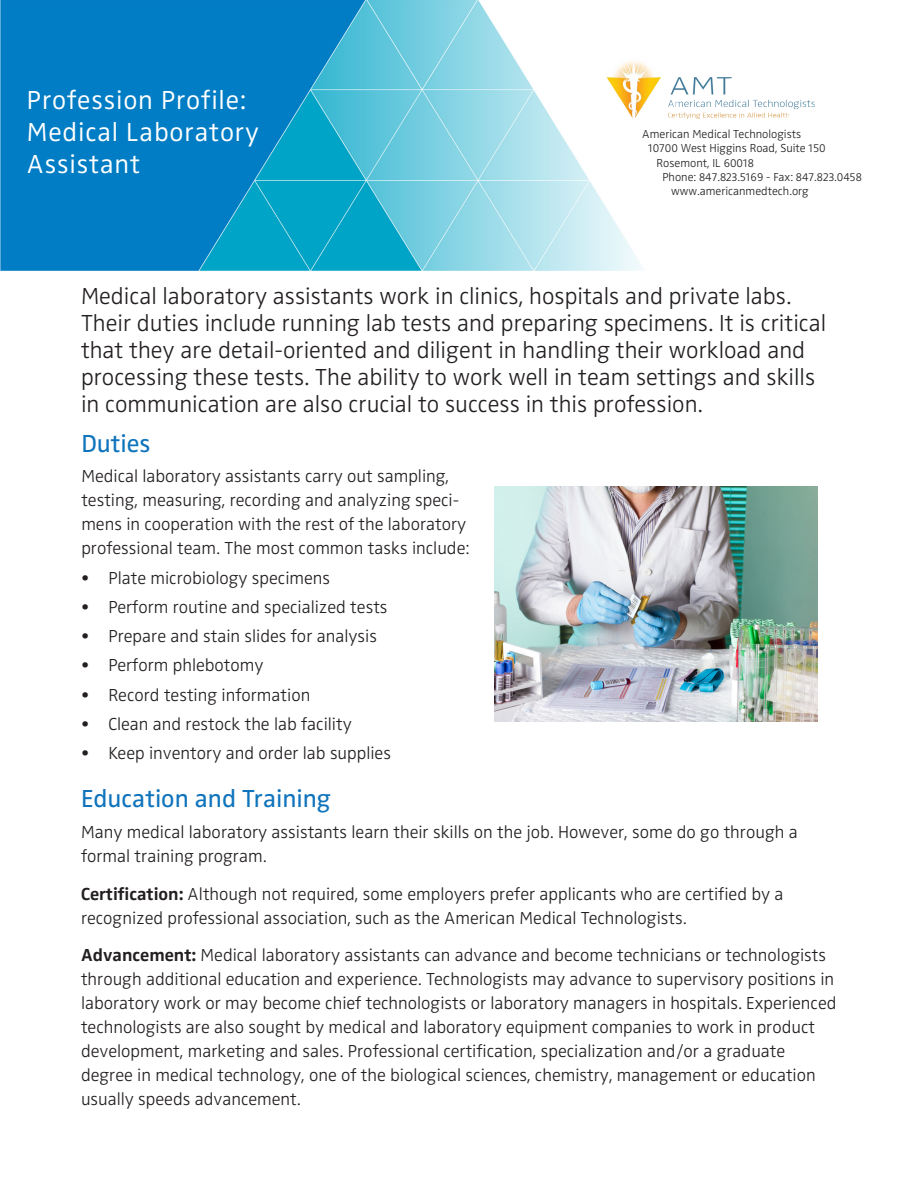
<style>
.page{position:relative;width:918px;height:1188px;background:#fff}
.page>*{position:absolute;margin:0;border:0;box-sizing:border-box;transform-origin:0 0}
.t1{font:27px "Zwo LF w 3";letter-spacing:.03em;color:#fff}
.t2{font:25.5px "Zwo LF w 4";color:#1074bc}
.t3{font:24px/27px "Zwo LF w 2";color:#231f20}
.t4{font:18px/24px "Zwo LF w 2";color:#231f20}
.t5{font:12px "Zwo LF w 2";color:#231f20}
.s1{font-family:"Zwo LF w 6"}
</style>
<div class="page">
<img style="left:0;top:0;width:818px;height:487px">
<img style="left:597px;top:58px;width:221px;height:69px">
<img style="left:494px;top:487px;width:324px;height:235px">
<p class="t1" style="left:27px;top:84px;width:221px">Profession Profile:</p>
<p class="t1" style="left:27px;top:117px;width:233px">Medical Laboratory</p>
<p class="t1" style="left:27px;top:149px;width:115px">Assistant</p>
<p class="t5" style="left:642px;top:127px;width:161px">American Medical Technologists</p>
<p class="t5" style="left:648px;top:141px;width:179px">10700 West Higgins Road, Suite 150</p>
<p class="t5" style="left:657px;top:156px;width:99px">Rosemont, IL 60018</p>
<p class="t5" style="left:662px;top:170px;width:201px">Phone: 847.823.5169 - Fax: 847.823.0458</p>
<p class="t5" style="left:671px;top:185px;width:139px">www.americanmedtech.org</p>
<p class="t3" style="left:81px;top:282px;width:747px">Medical laboratory assistants work in clinics, hospitals and private labs.<br>Their duties include running lab tests and preparing specimens. It is critical that they are detail-oriented and diligent in handling their workload and processing these tests. The ability to work well in team settings and skills in communication are also crucial to success in this profession.</p>
<p class="t2" style="left:81px;top:428px;width:71px">Duties</p>
<p class="t4" style="left:81px;top:464px;width:390px">Medical laboratory assistants carry out sampling, testing, measuring, recording and analyzing speci&shy;mens in cooperation with the rest of the laboratory professional team. The most common tasks include:</p>
<p class="t4" style="left:81px;top:566px;width:250px">• Plate microbiology specimens</p>
<p class="t4" style="left:81px;top:595px;width:308px">• Perform routine and specialized tests</p>
<p class="t4" style="left:81px;top:624px;width:297px">• Prepare and stain slides for analysis</p>
<p class="t4" style="left:81px;top:653px;width:184px">• Perform phlebotomy</p>
<p class="t4" style="left:81px;top:683px;width:231px">• Record testing information</p>
<p class="t4" style="left:81px;top:712px;width:272px">• Clean and restock the lab facility</p>
<p class="t4" style="left:81px;top:741px;width:311px">• Keep inventory and order lab supplies</p>
<p class="t2" style="left:81px;top:784px;width:252px">Education and Training</p>
<p class="t4" style="left:81px;top:820px;width:718px">Many medical laboratory assistants learn their skills on the job. However, some do go through a formal training program.</p>
<p class="t4" style="left:81px;top:882px;width:704px"><span class="s1">Certification:</span> Although not required, some employers prefer applicants who are certified by a recognized professional association, such as the American Medical Technologists.</p>
<p class="t4" style="left:81px;top:943px;width:757px"><span class="s1">Advancement:</span> Medical laboratory assistants can advance and become technicians or technologists through additional education and experience. Technologists may advance to supervisory positions in laboratory work or may become chief technologists or laboratory managers in hospitals. Experienced technologists are also sought by medical and laboratory equipment companies to work in product development, marketing and sales. Professional certification, specialization and/or a graduate degree in medical technology, one of the biological sciences, chemistry, management or education usually speeds advancement.</p>
</div>
